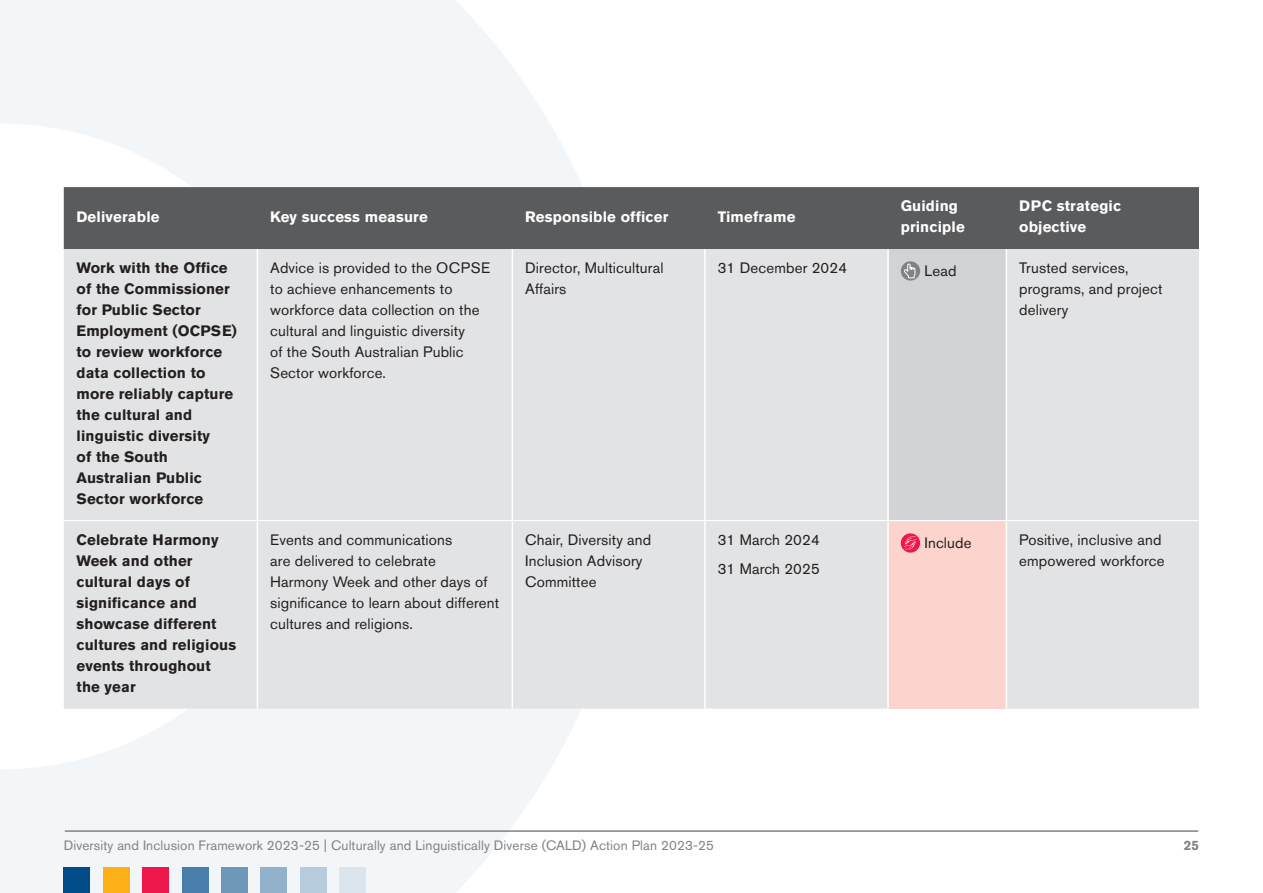
<style>
.page{position:relative;width:1263px;height:893px;background:#fff}
.page>*{position:absolute;margin:0;border:0;box-sizing:border-box;transform-origin:0 0}
.t1{font:15px/21px "Akzidenz Grotesk Std";letter-spacing:.01em;color:#231f20}
.t2{font:700 15px/21px "Akzidenz Grotesk Std";letter-spacing:.01em;color:#231f20}
.t3{font:700 15px/21px "Akzidenz Grotesk Std";letter-spacing:.01em;color:#fff}
.t4{font:13.5px "Akzidenz Grotesk Std";letter-spacing:.01em;color:#808285}
.t5{font:700 13.5px "Akzidenz Grotesk Std";color:#808285}
</style>
<div class="page">
<svg style="left:0;top:0;width:582px;height:893px;fill:#f3f6f9"></svg>
<hr style="left:65px;top:830px;width:1133px;height:2px;background:#808285">
<div style="left:64px;top:867px;width:26px;height:26px;background:#004b88"></div>
<div style="left:103px;top:867px;width:26px;height:26px;background:#fcaf17"></div>
<div style="left:143px;top:867px;width:26px;height:26px;background:#ed174c"></div>
<div style="left:182px;top:867px;width:26px;height:26px;background:#497eaa"></div>
<div style="left:221px;top:867px;width:27px;height:26px;background:#6d98ba"></div>
<div style="left:261px;top:867px;width:26px;height:26px;background:#92b2cc"></div>
<div style="left:300px;top:867px;width:26px;height:26px;background:#b6cbdd"></div>
<div style="left:339px;top:867px;width:27px;height:26px;background:#dbe5ed"></div>
<div style="left:64px;top:187px;width:1135px;height:62px;background:#5a5b5d"></div>
<div style="left:64px;top:249px;width:1135px;height:460px;background:#e2e3e4"></div>
<div style="left:888px;top:249px;width:118px;height:272px;background:#d1d3d4"></div>
<div style="left:888px;top:521px;width:118px;height:188px;background:#fcd3cd"></div>
<hr style="left:257px;top:249px;width:1px;height:271px;background:#fff">
<hr style="left:887px;top:249px;width:2px;height:271px;background:#fff">
<hr style="left:257px;top:521px;width:1px;height:188px;background:#fff">
<hr style="left:512px;top:249px;width:1px;height:271px;background:#fff">
<hr style="left:704px;top:249px;width:2px;height:271px;background:#fff">
<hr style="left:1006px;top:249px;width:1px;height:271px;background:#fff">
<hr style="left:512px;top:521px;width:1px;height:188px;background:#fff">
<hr style="left:704px;top:521px;width:2px;height:188px;background:#fff">
<hr style="left:64px;top:520px;width:193px;height:1px;background:#fff">
<hr style="left:257px;top:520px;width:255px;height:1px;background:#fff">
<hr style="left:512px;top:520px;width:193px;height:1px;background:#fff">
<hr style="left:705px;top:520px;width:183px;height:1px;background:#fff">
<hr style="left:1006px;top:520px;width:193px;height:1px;background:#fff">
<hr style="left:887px;top:521px;width:2px;height:188px;background:#fff">
<hr style="left:1006px;top:521px;width:1px;height:188px;background:#fff">
<hr style="left:888px;top:520px;width:118px;height:1px;background:#fff">
<svg style="left:901px;top:261px;width:19px;height:20px"></svg>
<svg style="left:904px;top:263px;width:11px;height:15px"></svg>
<svg style="left:901px;top:533px;width:19px;height:20px"></svg>
<svg style="left:904px;top:536px;width:12px;height:13px"></svg>
<p class="t3" style="left:77px;top:206px;width:85px">Deliverable</p>
<p class="t3" style="left:270px;top:206px;width:159px">Key success measure</p>
<p class="t3" style="left:525px;top:206px;width:145px">Responsible officer</p>
<p class="t3" style="left:718px;top:206px;width:79px">Timeframe</p>
<p class="t3" style="left:901px;top:195px;width:65px">Guiding principle</p>
<p class="t3" style="left:1019px;top:195px;width:103px">DPC strategic objective</p>
<p class="t2" style="left:77px;top:257px;width:162px">Work with the Office of the Commissioner for Public Sector<br>Employment (OCPSE) to review workforce data collection to more reliably capture the cultural and linguistic diversity<br>of the South<br>Australian Public<br>Sector workforce</p>
<p class="t1" style="left:270px;top:257px;width:222px">Advice is provided to the OCPSE to achieve enhancements to workforce data collection on the cultural and linguistic diversity<br>of the South Australian Public<br>Sector workforce.</p>
<p class="t1" style="left:525px;top:257px;width:140px">Director, Multicultural<br>Affairs</p>
<p class="t1" style="left:718px;top:257px;width:131px">31 December 2024</p>
<p class="t1" style="left:924px;top:260px;width:34px">Lead</p>
<p class="t1" style="left:1019px;top:257px;width:145px">Trusted services, programs, and project delivery</p>
<p class="t2" style="left:77px;top:529px;width:161px">Celebrate Harmony<br>Week and other cultural days of significance and showcase different cultures and religious events throughout the year</p>
<p class="t1" style="left:270px;top:529px;width:231px">Events and communications<br>are delivered to celebrate<br>Harmony Week and other days of significance to learn about different cultures and religions.</p>
<p class="t1" style="left:525px;top:529px;width:128px">Chair, Diversity and<br>Inclusion Advisory<br>Committee</p>
<p class="t1" style="left:718px;top:524px;width:104px;line-height:29.5px">31 March 2024<br>31 March 2025</p>
<p class="t1" style="left:924px;top:533px;width:49px">Include</p>
<p class="t1" style="left:1019px;top:529px;width:147px">Positive, inclusive and empowered workforce</p>
<p class="t4" style="left:64px;top:838px;width:652px">Diversity and Inclusion Framework 2023-25 | Culturally and Linguistically Diverse (CALD) Action Plan 2023-25</p>
<p class="t5" style="left:1184px;top:838px;width:17px">25</p>
</div>
